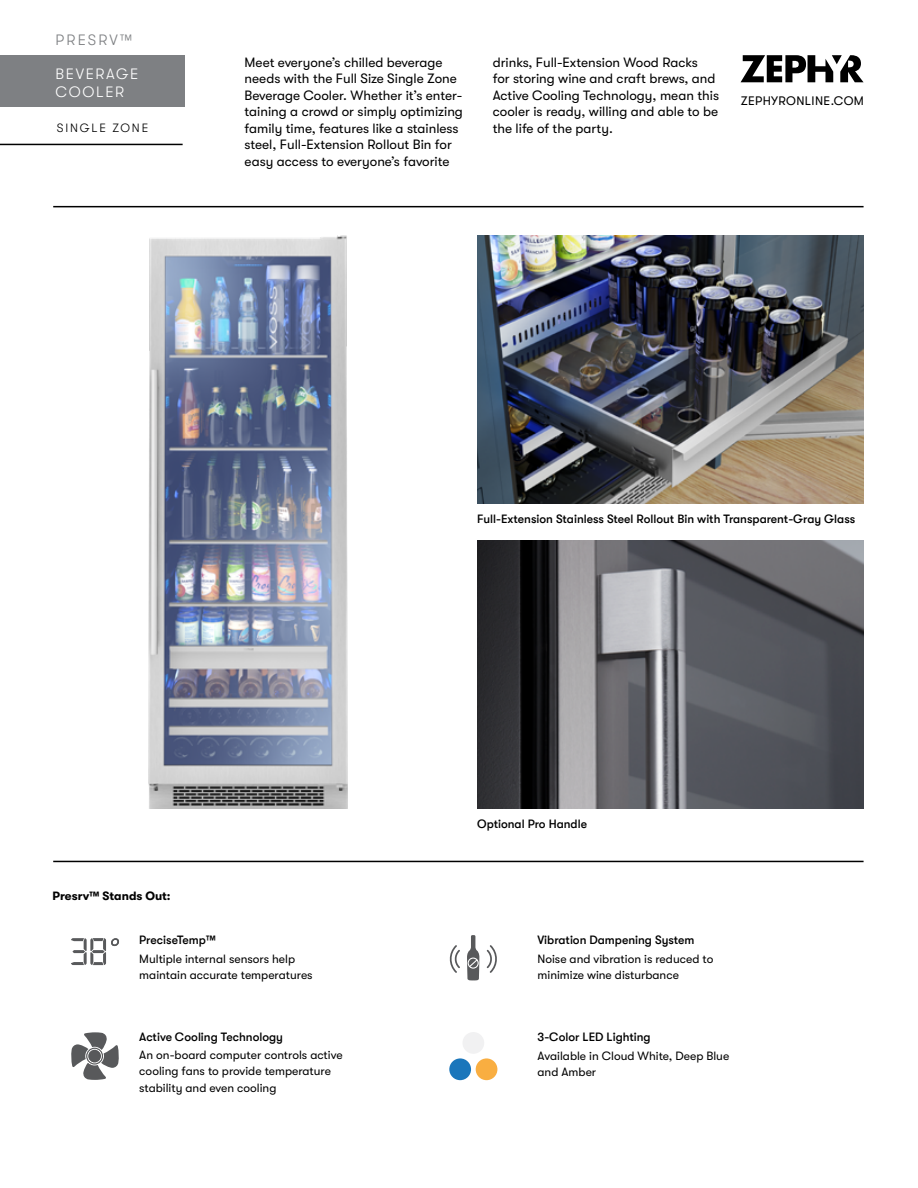
<style>
.page{position:relative;width:918px;height:1188px;background:#fff}
.page>*{position:absolute;margin:0;border:0;box-sizing:border-box;transform-origin:0 0}
.t1{font:300 15px/18px "GT Walsheim";letter-spacing:.11em;color:#fff}
.t2{font:300 15px "GT Walsheim";letter-spacing:.15em;color:#7e8083}
.t3{font:13.5px/16.5px "GT Walsheim";color:#000}
.t4{font:12.3px "GT Walsheim";letter-spacing:.03em;color:#000}
.t5{font:12px/16.5px "GT Walsheim";color:#000}
.t6{font:500 12px "GT Walsheim";color:#000}
.t7{font:700 12px "GT Walsheim";color:#000}
.t8{font:300 12px "GT Walsheim";letter-spacing:.15em;color:#000}
</style>
<div class="page">
<img style="left:477px;top:236px;width:387px;height:268px">
<img style="left:148px;top:236px;width:199px;height:573px">
<svg style="left:741px;top:55px;width:123px;height:27px"></svg>
<hr style="left:53px;top:206px;width:811px;height:1px;background:#000">
<hr style="left:53px;top:861px;width:811px;height:1px;background:#000">
<svg style="left:71px;top:1032px;width:48px;height:48px"></svg>
<svg style="left:467px;top:935px;width:13px;height:45px"></svg>
<svg style="left:449px;top:945px;width:11px;height:28px"></svg>
<svg style="left:487px;top:945px;width:10px;height:28px"></svg>
<div style="left:463px;top:1032px;width:21px;height:22px;background:#f1f1f2;border-radius:50%"></div>
<div style="left:449px;top:1058px;width:22px;height:22px;background:#1a76bb;border-radius:50%"></div>
<div style="left:476px;top:1058px;width:21px;height:22px;background:#f9ae41;border-radius:50%"></div>
<img style="left:477px;top:541px;width:387px;height:268px">
<svg style="left:71px;top:938px;width:48px;height:27px"></svg>
<div style="left:0;top:55px;width:185px;height:52px;background:#7e8083"></div>
<hr style="left:0;top:144px;width:183px;height:1px;background:#000">
<p class="t2" style="left:56px;top:32px;width:78px">PRESRV™</p>
<p class="t1" style="left:56px;top:65px;width:84px">BEVERAGE<br>COOLER</p>
<p class="t8" style="left:57px;top:121px;width:93px">SINGLE ZONE</p>
<p class="t3" style="left:245px;top:54px;width:220px">Meet everyone’s chilled beverage needs with the Full Size Single Zone Beverage Cooler. Whether it’s enter&shy;taining a crowd or simply optimizing family time, features like a stainless steel, Full-Extension Rollout Bin for easy access to everyone’s favorite</p>
<p class="t3" style="left:493px;top:54px;width:228px">drinks, Full-Extension Wood Racks<br>for storing wine and craft brews, and Active Cooling Technology, mean this cooler is ready, willing and able to be the life of the party.</p>
<p class="t4" style="left:741px;top:94px;width:125px">ZEPHYRONLINE.COM</p>
<p class="t7" style="left:53px;top:889px;width:120px">Presrv™ Stands Out:</p>
<p class="t6" style="left:477px;top:512px;width:380px">Full-Extension Stainless Steel Rollout Bin with Transparent-Gray Glass</p>
<p class="t6" style="left:477px;top:817px;width:111px">Optional Pro Handle</p>
<p class="t6" style="left:139px;top:933px;width:78px">PreciseTemp™</p>
<p class="t5" style="left:139px;top:950px;width:175px">Multiple internal sensors help maintain accurate temperatures</p>
<p class="t6" style="left:139px;top:1030px;width:145px">Active Cooling Technology</p>
<p class="t5" style="left:139px;top:1047px;width:205px">An on-board computer controls active cooling fans to provide temperature stability and even cooling</p>
<p class="t6" style="left:538px;top:933px;width:158px">Vibration Dampening System</p>
<p class="t5" style="left:538px;top:950px;width:177px">Noise and vibration is reduced to minimize wine disturbance</p>
<p class="t6" style="left:538px;top:1030px;width:115px">3-Color LED Lighting</p>
<p class="t5" style="left:538px;top:1047px;width:193px">Available in Cloud White, Deep Blue and Amber</p>
</div>
